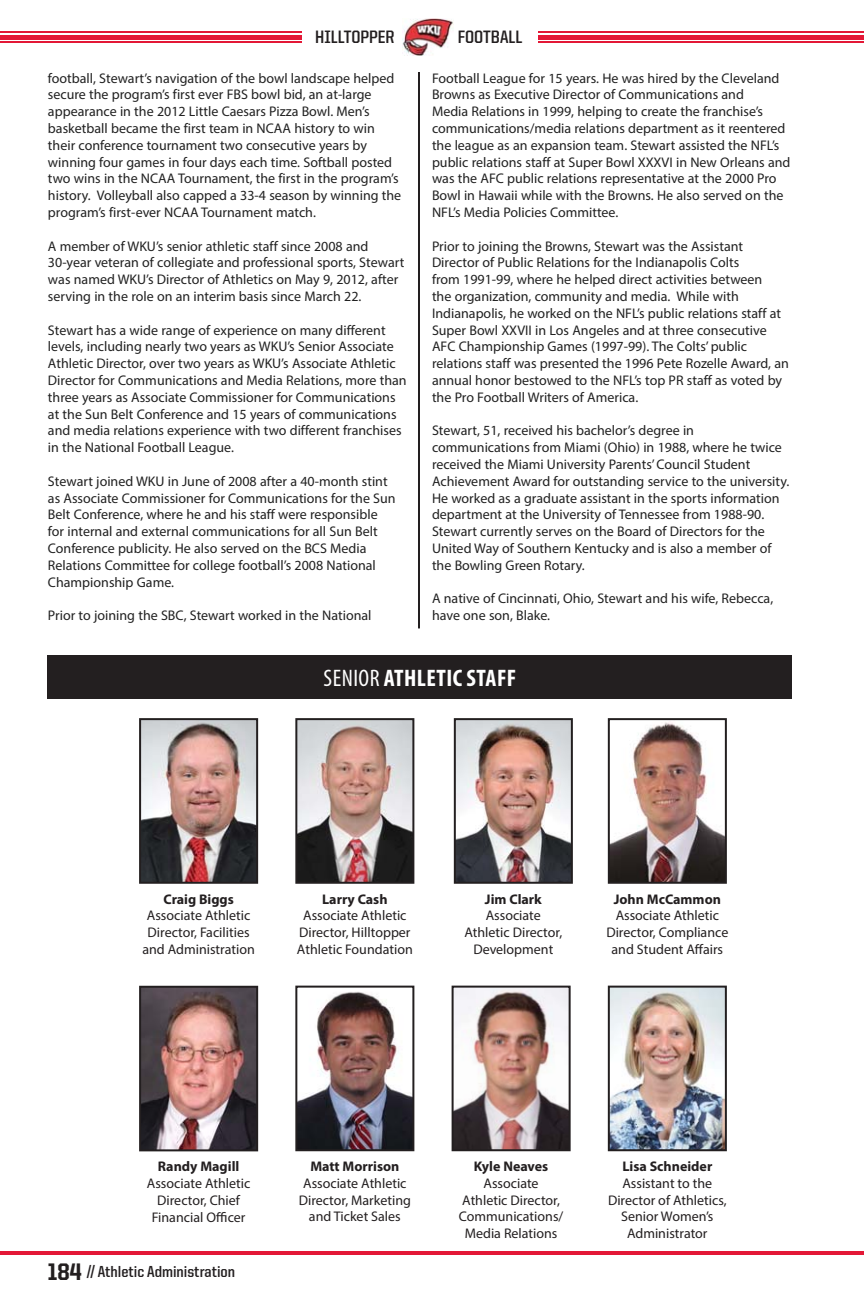
<style>
.page{position:relative;width:864px;height:1296px;background:#fff}
.page>*{position:absolute;margin:0;border:0;box-sizing:border-box;transform-origin:0 0}
.t1{font:700 condensed 24px "Myriad Pro";letter-spacing:.02em;color:#fff}
.t2{font:800 24px "United Sans Semi Cond";color:#231f20}
.t3{font:700 18px "United Sans Semi Cond";color:#231f20}
.t4{font:700 16px "United Sans Semi Cond";color:#231f20}
.t5{font:14px/16.8px "Myriad Pro";color:#212121}
.t6{font:14px/16.8px "Myriad Pro";color:#231f20;text-align:center}
.t7{font:700 14px "Myriad Pro";color:#231f20}
.s1{font-weight:400}
</style>
<div class="page">
<hr style="left:0;top:31px;width:864px;height:1px;background:#e31836">
<hr style="left:0;top:35px;width:864px;height:4px;background:#e31836">
<hr style="left:0;top:42px;width:864px;height:1px;background:#e31836">
<div style="left:302px;top:18px;width:236px;height:38px;background:#fff"></div>
<img style="left:403px;top:18px;width:51px;height:38px">
<hr style="left:0;top:1251px;width:864px;height:4px;background:#e31836">
<div style="left:48px;top:656px;width:744px;height:43px;background:#231f20"></div>
<hr style="left:418px;top:72px;width:2px;height:556px;background:#231f20">
<img style="left:142px;top:721px;width:113px;height:160px">
<div style="left:139px;top:718px;width:119px;height:166px;border:2px solid #231f20"></div>
<img style="left:298px;top:721px;width:113px;height:160px">
<div style="left:295px;top:718px;width:119px;height:166px;border:2px solid #231f20"></div>
<img style="left:457px;top:721px;width:113px;height:160px">
<div style="left:454px;top:718px;width:119px;height:166px;border:2px solid #231f20"></div>
<img style="left:611px;top:722px;width:113px;height:159px">
<div style="left:608px;top:718px;width:119px;height:166px;border:2px solid #231f20"></div>
<img style="left:298px;top:991px;width:113px;height:157px">
<div style="left:295px;top:986px;width:119px;height:165px;border:2px solid #231f20"></div>
<img style="left:455px;top:989px;width:113px;height:159px">
<div style="left:452px;top:986px;width:119px;height:165px;border:2px solid #231f20"></div>
<img style="left:611px;top:989px;width:113px;height:159px">
<div style="left:608px;top:986px;width:119px;height:165px;border:2px solid #231f20"></div>
<img style="left:142px;top:989px;width:113px;height:159px">
<div style="left:139px;top:986px;width:119px;height:165px;border:2px solid #231f20"></div>
<p class="t3" style="left:315px;top:31px;width:81px">HILLTOPPER</p>
<p class="t3" style="left:458px;top:31px;width:66px">FOOTBALL</p>
<p class="t5" style="left:48px;top:70px;width:355px">football, Stewart’s navigation of the bowl landscape helped secure the program’s first ever FBS bowl bid, an at-large appearance in the 2012 Little Caesars Pizza Bowl. Men’s basketball became the first team in NCAA history to win their conference tournament two consecutive years by winning four games in four days each time. Softball posted two wins in the NCAA Tournament, the first in the program’s history. Volleyball also capped a 33-4 season by winning the program’s first-ever NCAA Tournament match.</p>
<p class="t5" style="left:48px;top:238px;width:358px">A member of WKU’s senior athletic staff since 2008 and 30-year veteran of collegiate and professional sports, Stewart was named WKU’s Director of Athletics on May 9, 2012, after serving in the role on an interim basis since March 22.</p>
<p class="t5" style="left:48px;top:322px;width:360px">Stewart has a wide range of experience on many different levels, including nearly two years as WKU’s Senior Associate Athletic Director, over two years as WKU’s Associate Athletic Director for Communications and Media Relations, more than three years as Associate Commissioner for Communications at the Sun Belt Conference and 15 years of communications and media relations experience with two different franchises in the National Football League.</p>
<p class="t5" style="left:48px;top:473px;width:349px">Stewart joined WKU in June of 2008 after a 40-month stint as Associate Commissioner for Communications for the Sun Belt Conference, where he and his staff were responsible for internal and external communications for all Sun Belt Conference publicity. He also served on the BCS Media Relations Committee for college football’s 2008 National Championship Game.</p>
<p class="t5" style="left:48px;top:608px;width:325px">Prior to joining the SBC, Stewart worked in the National</p>
<p class="t5" style="left:432px;top:70px;width:360px">Football League for 15 years. He was hired by the Cleveland Browns as Executive Director of Communications and<br>Media Relations in 1999, helping to create the franchise’s communications/media relations department as it reentered the league as an expansion team. Stewart assisted the NFL’s public relations staff at Super Bowl XXXVI in New Orleans and was the AFC public relations representative at the 2000 Pro Bowl in Hawaii while with the Browns. He also served on the NFL’s Media Policies Committee.</p>
<p class="t5" style="left:432px;top:238px;width:358px">Prior to joining the Browns, Stewart was the Assistant Director of Public Relations for the Indianapolis Colts<br>from 1991-99, where he helped direct activities between<br>the organization, community and media. While with Indianapolis, he worked on the NFL’s public relations staff at Super Bowl XXVII in Los Angeles and at three consecutive AFC Championship Games (1997-99). The Colts’ public relations staff was presented the 1996 Pete Rozelle Award, an annual honor bestowed to the NFL’s top PR staff as voted by the Pro Football Writers of America.</p>
<p class="t5" style="left:432px;top:423px;width:359px">Stewart, 51, received his bachelor’s degree in communications from Miami (Ohio) in 1988, where he twice received the Miami University Parents’ Council Student Achievement Award for outstanding service to the university.<br>He worked as a graduate assistant in the sports information department at the University of Tennessee from 1988-90.<br>Stewart currently serves on the Board of Directors for the United Way of Southern Kentucky and is also a member of the Bowling Green Rotary.</p>
<p class="t5" style="left:432px;top:591px;width:343px">A native of Cincinnati, Ohio, Stewart and his wife, Rebecca, have one son, Blake.</p>
<h1 class="t1" style="left:324px;top:669px;width:194px"><span class="s1">SENIOR</span> ATHLETIC STAFF</h1>
<p class="t7" style="left:163px;top:893px;width:72px">Craig Biggs</p>
<p class="t6" style="left:142px;top:908px;width:114px">Associate Athletic<br>Director, Facilities and Administration</p>
<p class="t7" style="left:322px;top:893px;width:67px">Larry Cash</p>
<p class="t6" style="left:297px;top:908px;width:117px">Associate Athletic<br>Director, Hilltopper<br>Athletic Foundation</p>
<p class="t7" style="left:485px;top:893px;width:58px">Jim Clark</p>
<p class="t6" style="left:464px;top:908px;width:99px">Associate<br>Athletic Director,<br>Development</p>
<p class="t7" style="left:614px;top:893px;width:109px">John McCammon</p>
<p class="t6" style="left:606px;top:908px;width:124px">Associate Athletic<br>Director, Compliance and Student Affairs</p>
<p class="t7" style="left:158px;top:1161px;width:83px">Randy Magill</p>
<p class="t6" style="left:147px;top:1176px;width:105px">Associate Athletic<br>Director, Chief<br>Financial Officer</p>
<h1 class="t2" style="left:48px;top:1261px;width:35px">184</h1>
<p class="t4" style="left:87px;top:1266px;width:150px">// Athletic Administration</p>
<p class="t7" style="left:310px;top:1161px;width:91px">Matt Morrison</p>
<p class="t6" style="left:299px;top:1176px;width:114px">Associate Athletic<br>Director, Marketing and Ticket Sales</p>
<p class="t7" style="left:474px;top:1161px;width:76px">Kyle Neaves</p>
<p class="t6" style="left:459px;top:1176px;width:106px">Associate<br>Athletic Director,<br>Communications/<br>Media Relations</p>
<p class="t7" style="left:622px;top:1161px;width:91px">Lisa Schneider</p>
<p class="t6" style="left:608px;top:1176px;width:120px">Assistant to the<br>Director of Athletics,<br>Senior Women’s<br>Administrator</p>
</div>
